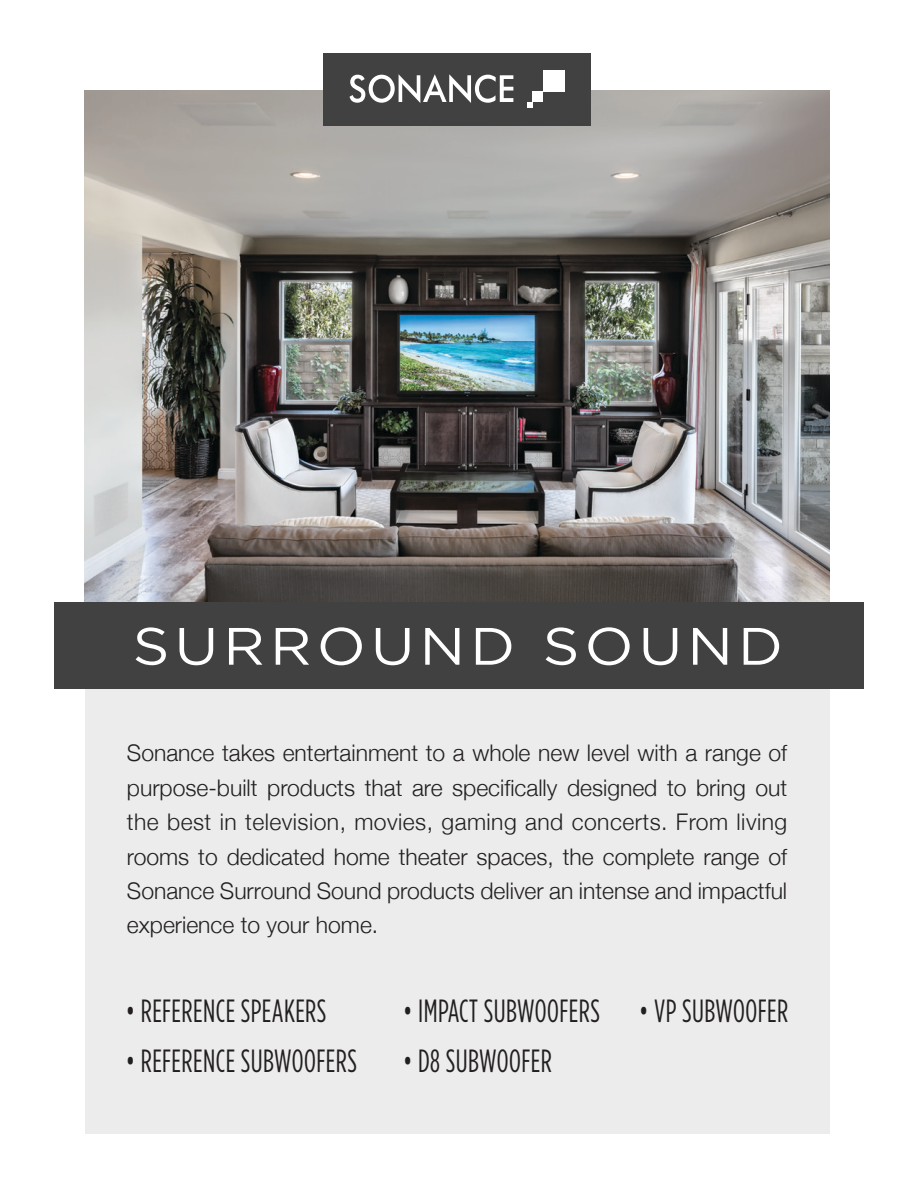
<style>
.page{position:relative;width:918px;height:1188px;background:#fff}
.page>*{position:absolute;margin:0;border:0;box-sizing:border-box;transform-origin:0 0}
.t1{font:52.5px "Gotham";letter-spacing:.085em;color:#fff;scale:1.1 1}
.t2{font:32.1px "Gotham Condensed";letter-spacing:.015em;color:#231f20;scale:.9 1}
.t3{font:300 22.95px/34.3px "Helvetica Neue";color:#231f20;text-align:justify}
</style>
<div class="page">
<img style="left:85px;top:90px;width:745px;height:512px">
<div style="left:85px;top:610px;width:745px;height:523px;background:#ececec"></div>
<div style="left:323px;top:53px;width:268px;height:73px;background:#414142"></div>
<svg style="left:350px;top:74px;width:163px;height:29px"></svg>
<div style="left:543px;top:70px;width:22px;height:21px;background:#fff"></div>
<svg style="left:527px;top:102px;width:5px;height:5px"></svg>
<div style="left:532px;top:91px;width:11px;height:11px;background:#fff"></div>
<div style="left:54px;top:602px;width:809px;height:87px;background:#414142"></div>
<p class="t1" style="left:133px;top:617px;width:593px">SURROUND SOUND</p>
<p class="t3" style="left:127px;top:734px;width:662px">Sonance takes entertainment to a whole new level with a range of purpose-built products that are specifically designed to bring out the best in television, movies, gaming and concerts. From living rooms to dedicated home theater spaces, the complete range of Sonance Surround Sound products deliver an intense and impactful experience to your home.</p>
<p class="t2" style="left:126px;top:994px;width:224px">• REFERENCE SPEAKERS</p>
<p class="t2" style="left:126px;top:1044px;width:258px">• REFERENCE SUBWOOFERS</p>
<p class="t2" style="left:403px;top:994px;width:220px">• IMPACT SUBWOOFERS</p>
<p class="t2" style="left:403px;top:1044px;width:167px">• D8 SUBWOOFER</p>
<p class="t2" style="left:639px;top:994px;width:167px">• VP SUBWOOFER</p>
</div>
